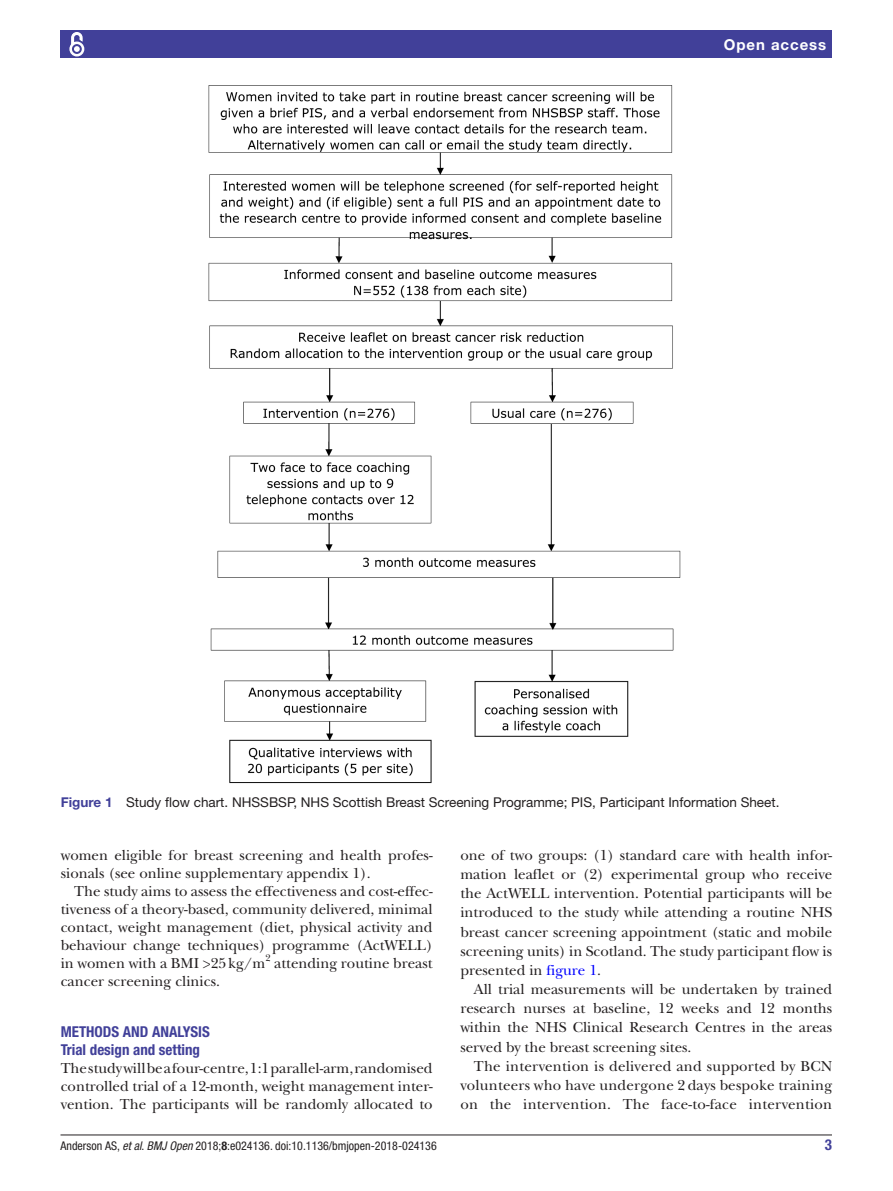
<style>
.page{position:relative;width:893px;height:1191px;background:#fff}
.page>*{position:absolute;margin:0;border:0;box-sizing:border-box;transform-origin:0 0}
.t1{font:15px/19.2px "New Baskerville";color:#231f20;text-align:justify}
.t2{font:700 condensed 15px/18px "Helvetica Neue LT Std";color:#414099}
.t3{font:700 15px "Helvetica Neue LT Std";letter-spacing:.065em;color:#fff}
.t4{font:13.5px "Helvetica Neue LT Std";color:#231f20}
.t5{font:condensed 12px "Helvetica Neue LT Std";color:#231f20}
.t6{font:9.9px "New Baskerville";color:#231f20}
.s1{font-weight:700;color:#414099}
.s2{color:#00f}
.s3{font-style:italic}
.s4{font-weight:700}
</style>
<div class="page">
<hr style="left:61px;top:1134px;width:771px;height:1px;background:#231f20">
<div style="left:61px;top:31px;width:771px;height:27px;background:#414099"></div>
<svg style="left:69px;top:32px;width:16px;height:25px"></svg>
<img style="left:208px;top:85px;width:473px;height:699px">
<p class="t3" style="left:724px;top:35px;width:104px">Open access</p>
<p class="t4" style="left:61px;top:793px;width:720px"><span class="s1">Figure 1</span> Study flow chart. NHSSBSP, NHS Scottish Breast Screening Programme; PIS, Participant Information Sheet.</p>
<p class="t1" style="left:61px;top:846px;width:373px;line-height:18px">women eligible for breast screening and health profes&shy;sionals (see online supplementary appendix 1).</p>
<p class="t1" style="left:61px;top:882px;width:373px;line-height:18px;text-indent:14px">The study aims to assess the effectiveness and cost-effec&shy;tiveness of a theory-based, community delivered, minimal contact, weight management (diet, physical activity and behaviour change techniques) programme (ActWELL) in women with a BMI &gt;25kg/m</p>
<p class="t6" style="left:265px;top:952px;width:7px">2</p>
<p class="t1" style="left:274px;top:953px;width:160px">attending routine breast</p>
<p class="t1" style="left:61px;top:971px;width:161px">cancer screening clinics.</p>
<p class="t2" style="left:61px;top:1022px;width:151px">Methods and analysis<br>Trial design and setting</p>
<p class="t1" style="left:61px;top:1059px;width:373px;line-height:18px">The study will be a four-centre, 1:1 parallel-arm, randomised controlled trial of a 12-month, weight management inter&shy;vention. The participants will be randomly allocated to</p>
<p class="t1" style="left:460px;top:845px;width:373px">one of two groups: (1) standard care with health infor&shy;mation leaflet or (2) experimental group who receive the ActWELL intervention. Potential participants will be introduced to the study while attending a routine NHS breast cancer screening appointment (static and mobile screening units) in Scotland. The study participant flow is presented in <span class="s2">figure 1</span>.</p>
<p class="t1" style="left:460px;top:979px;width:373px;text-indent:14px">All trial measurements will be undertaken by trained research nurses at baseline, 12 weeks and 12 months within the NHS Clinical Research Centres in the areas served by the breast screening sites.</p>
<p class="t1" style="left:460px;top:1056px;width:373px;text-indent:14px">The intervention is delivered and supported by BCN volunteers who have undergone 2 days bespoke training on the intervention. The face-to-face intervention</p>
<p class="t5" style="left:61px;top:1138px;width:378px">Anderson AS, <span class="s3">et al</span>. <span class="s3">BMJ Open</span> 2018;<span class="s4">8</span>:e024136. doi:10.1136/bmjopen-2018-024136</p>
<p class="t2" style="left:825px;top:1135px;width:9px">3</p>
</div>
